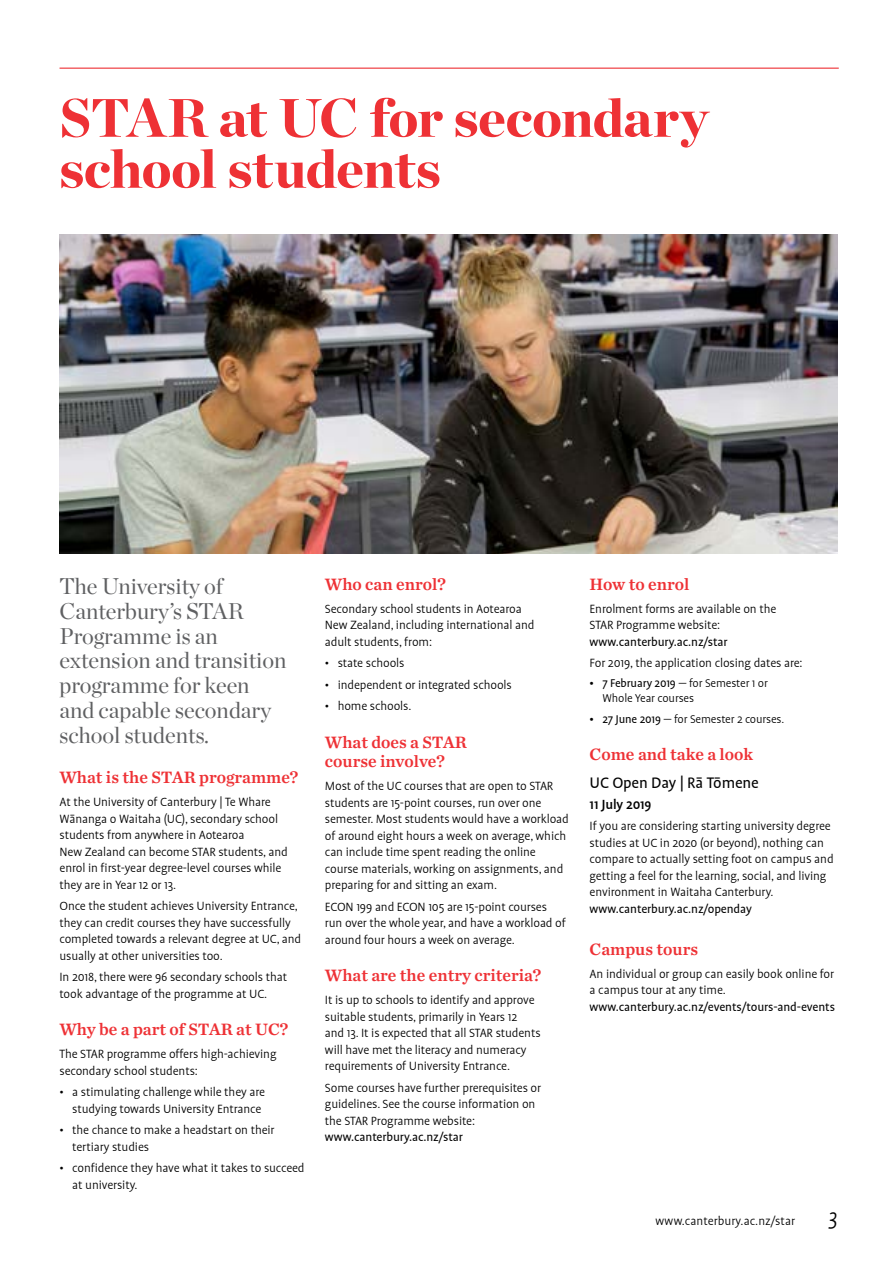
<style>
.page{position:relative;width:893px;height:1263px;background:#fff}
.page>*{position:absolute;margin:0;border:0;box-sizing:border-box;transform-origin:0 0}
.t1{font:900 54px/51px "Chronicle Display";letter-spacing:-.015em;color:#ee3135}
.t2{font:italic 300 24px "Profile Pro";color:#000}
.t3{font:22.5px/24.8px "Chronicle Display";color:#5f6062}
.t4{font:17.25px/19.5px "Chronicle Text G2 Semi";color:#ee3135}
.t5{font:17.25px "Profile Pro";letter-spacing:-.01em;color:#000}
.t6{font:500 15px "Profile Pro";letter-spacing:-.01em;color:#000}
.t7{font:300 13.5px/16.5px "Profile Pro";letter-spacing:-.01em;color:#000}
.t8{font:13.5px "Profile Pro";letter-spacing:-.01em;color:#000}
.t9{font:300 12.75px/15px "Profile Pro";letter-spacing:-.01em;color:#000}
.s1{font-weight:400}
</style>
<div class="page">
<hr style="left:60px;top:68px;width:779px;height:1px;background:#ee3135">
<img style="left:60px;top:234px;width:778px;height:319px">
<h1 class="t1" style="left:60px;top:89px;width:650px">STAR at UC for secondary school students</h1>
<h3 class="t3" style="left:60px;top:572px;width:229px">The University of<br>Canterbury’s STAR<br>Programme is an extension and transition programme for keen and capable secondary school students.</h3>
<p class="t4" style="left:60px;top:767px;width:240px">What is the STAR programme?</p>
<p class="t7" style="left:60px;top:794px;width:230px">At the University of Canterbury | Te Whare Wānanga o Waitaha (UC), secondary school students from anywhere in Aotearoa<br>New Zealand can become STAR students, and enrol in first-year degree-level courses while they are in Year 12 or 13.</p>
<p class="t7" style="left:60px;top:898px;width:243px">Once the student achieves University Entrance, they can credit courses they have successfully completed towards a relevant degree at UC, and usually at other universities too.</p>
<p class="t7" style="left:60px;top:969px;width:229px">In 2018, there were 96 secondary schools that took advantage of the programme at UC.</p>
<p class="t4" style="left:60px;top:1019px;width:230px">Why be a part of STAR at UC?</p>
<p class="t7" style="left:60px;top:1046px;width:219px">The STAR programme offers high-achieving secondary school students:</p>
<p class="t7" style="left:60px;top:1084px;width:207px;text-align:right">• a stimulating challenge while they are studying towards University Entrance</p>
<p class="t7" style="left:72px;top:1122px;width:204px;text-indent:-13px">• the chance to make a headstart on their tertiary studies</p>
<p class="t7" style="left:72px;top:1161px;width:234px;text-indent:-13px">• confidence they have what it takes to succeed at university.</p>
<p class="t4" style="left:325px;top:573px;width:122px">Who can enrol?</p>
<p class="t7" style="left:325px;top:601px;width:211px">Secondary school students in Aotearoa<br>New Zealand, including international and adult students, from:</p>
<p class="t7" style="left:325px;top:655px;width:81px">• state schools</p>
<p class="t7" style="left:325px;top:677px;width:188px">• independent or integrated schools</p>
<p class="t7" style="left:325px;top:699px;width:88px">• home schools.</p>
<p class="t4" style="left:325px;top:731px;width:143px">What does a STAR course involve?</p>
<p class="t7" style="left:325px;top:778px;width:245px">Most of the UC courses that are open to STAR students are 15-point courses, run over one semester. Most students would have a workload of around eight hours a week on average, which can include time spent reading the online course materials, working on assignments, and preparing for and sitting an exam.</p>
<p class="t7" style="left:325px;top:899px;width:242px">ECON 199 and ECON 105 are 15-point courses run over the whole year, and have a workload of around four hours a week on average.</p>
<p class="t4" style="left:325px;top:965px;width:218px">What are the entry criteria?</p>
<p class="t7" style="left:325px;top:992px;width:217px">It is up to schools to identify and approve suitable students, primarily in Years 12<br>and 13. It is expected that all STAR students will have met the literacy and numeracy requirements of University Entrance.</p>
<p class="t7" style="left:325px;top:1080px;width:218px">Some courses have further prerequisites or guidelines. See the course information on the STAR Programme website:</p>
<p class="t8" style="left:325px;top:1129px;width:140px">www.canterbury.ac.nz/star</p>
<p class="t4" style="left:590px;top:573px;width:101px">How to enrol</p>
<p class="t7" style="left:590px;top:601px;width:188px">Enrolment forms are available on the<br>STAR Programme website:</p>
<p class="t8" style="left:590px;top:634px;width:140px">www.canterbury.ac.nz/star</p>
<p class="t7" style="left:590px;top:655px;width:214px">For 2019, the application closing dates are:</p>
<p class="t9" style="left:602px;top:676px;width:167px;text-indent:-13px"><span class="s1">• 7 February 2019</span> — for Semester 1 or<br>Whole Year courses</p>
<p class="t9" style="left:590px;top:712px;width:196px"><span class="s1">• 27 June 2019</span> — for Semester 2 courses.</p>
<p class="t4" style="left:590px;top:743px;width:165px">Come and take a look</p>
<p class="t5" style="left:590px;top:773px;width:171px">UC Open Day | Rā Tōmene</p>
<p class="t6" style="left:590px;top:796px;width:63px">11 July 2019</p>
<p class="t7" style="left:590px;top:819px;width:246px">If you are considering starting university degree studies at UC in 2020 (or beyond), nothing can compare to actually setting foot on campus and getting a feel for the learning, social, and living environment in Waitaha Canterbury.</p>
<p class="t8" style="left:590px;top:901px;width:164px">www.canterbury.ac.nz/openday</p>
<p class="t4" style="left:590px;top:938px;width:110px">Campus tours</p>
<p class="t7" style="left:590px;top:966px;width:246px">An individual or group can easily book online for a campus tour at any time.</p>
<p class="t8" style="left:590px;top:999px;width:247px">www.canterbury.ac.nz/events/tours-and-events</p>
<p class="t7" style="left:656px;top:1213px;width:141px">www.canterbury.ac.nz/star</p>
<h2 class="t2" style="left:828px;top:1204px;width:11px">3</h2>
</div>
